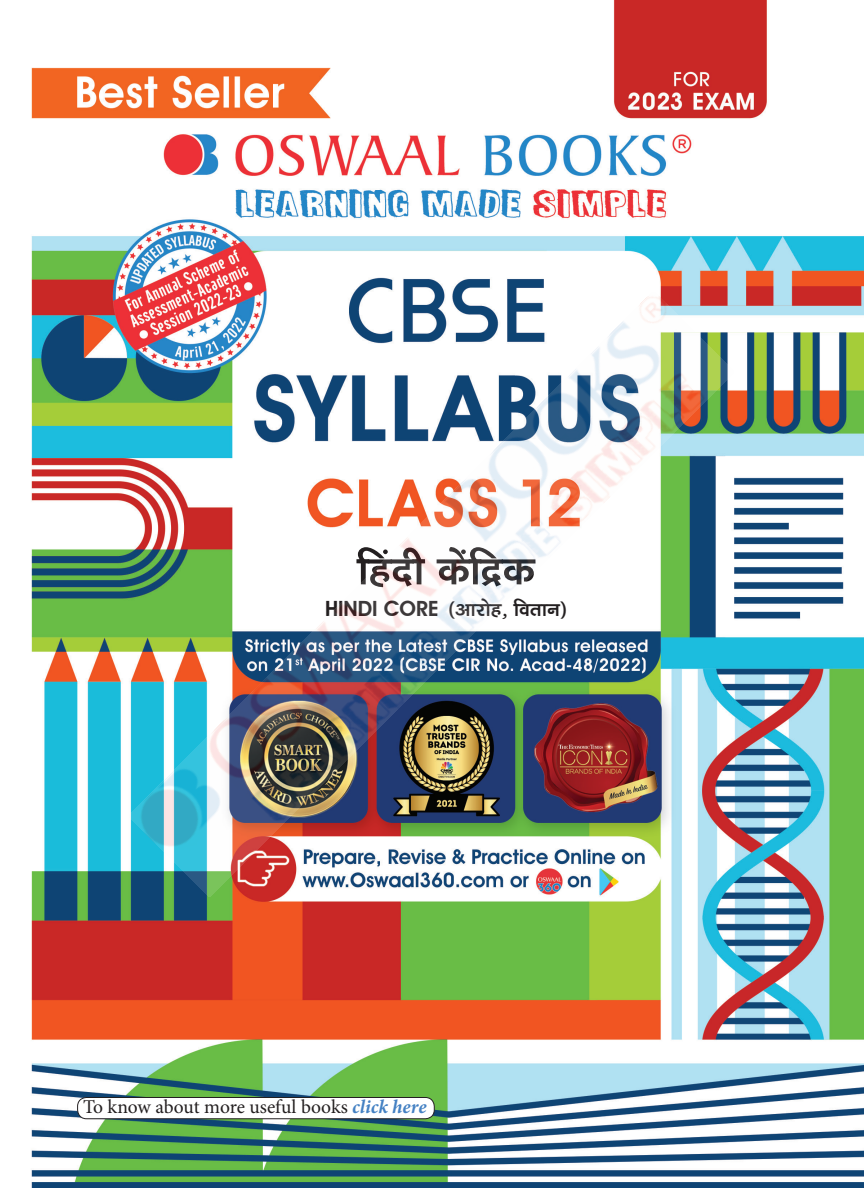
<style>
.page{position:relative;width:864px;height:1188px;background:#fff}
.page>*{position:absolute;margin:0;border:0;box-sizing:border-box;transform-origin:0 0}
.t1{font:700 51px "AA Vishal";color:#231f20}
.t2{font:700 24px "AA Vishal";color:#231f20}
.t3{font:19.5px "Minion Pro";letter-spacing:-.005em;color:#231f20}
.s1{font-family:"Avant Garde IT Cby BT";font-weight:600;font-size:21px}
.s2{font-weight:700;font-style:italic;color:#4481c3}
</style>
<div class="page">
<img style="left:31px;top:0;width:833px;height:1188px">
<div style="left:78px;top:1097px;width:356px;height:22px;background:#fff;border-radius:9px"></div>
<div style="left:77px;top:1097px;width:358px;height:22px;border:1px solid #231f20;border-radius:9px"></div>
<img style="left:130px;top:292px;width:604px;height:604px">
<p class="t1" style="left:358px;top:543px;width:178px">fganh dsafnzd</p>
<p class="t2" style="left:325px;top:597px;width:244px"><span class="s1">HINDI CORE</span> (vkjksg] forku)</p>
<p class="t3" style="left:83px;top:1094px;width:345px">To know about more useful books <span class="s2">click here</span></p>
</div>
